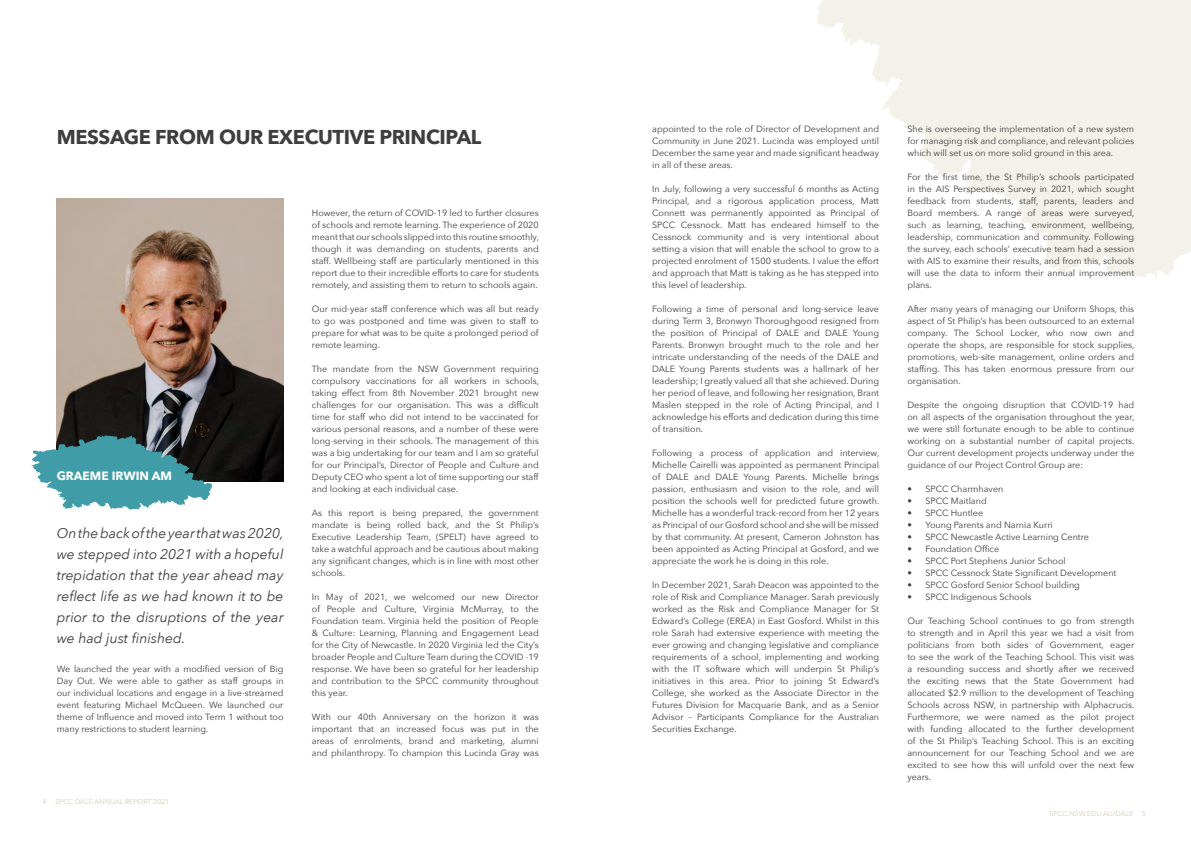
<style>
.page{position:relative;width:1191px;height:842px;background:#fff}
.page>*{position:absolute;margin:0;border:0;box-sizing:border-box;transform-origin:0 0}
.t1{font:700 20px "Avenir Next";letter-spacing:-.02em;color:#3e3e3f}
.t2{font:italic 14px/21px "Avenir Next";color:#3e3e3f;text-align:justify}
.t3{font:700 12px "Avenir Next";color:#fff}
.t4{font:9px/12px "Avenir Next";color:#3e3e3f;text-align:justify}
.t5{font:7px "Avenir Next";color:#d6cbb3}
</style>
<div class="page">
<img style="left:57px;top:198px;width:226px;height:284px">
<svg style="left:817px;top:0;width:374px;height:279px;fill:#f4f1ea"></svg>
<svg style="left:31px;top:435px;width:181px;height:75px"></svg>
<h1 class="t1" style="left:57px;top:120px;width:426px">MESSAGE FROM OUR EXECUTIVE PRINCIPAL</h1>
<p class="t4" style="left:652px;top:122px;width:228px">appointed to the role of Director of Development and Community in June 2021. Lucinda was employed until December the same year and made significant headway in all of these areas.</p>
<p class="t4" style="left:652px;top:182px;width:228px">In July, following a very successful 6 months as Acting Principal, and a rigorous application process, Matt Connett was permanently appointed as Principal of SPCC Cessnock. Matt has endeared himself to the Cessnock community and is very intentional about setting a vision that will enable the school to grow to a projected enrolment of 1500 students. I value the effort and approach that Matt is taking as he has stepped into this level of leadership.</p>
<p class="t4" style="left:652px;top:302px;width:228px">Following a time of personal and long-service leave during Term 3, Bronwyn Thoroughgood resigned from the position of Principal of DALE and DALE Young Parents. Bronwyn brought much to the role and her intricate understanding of the needs of the DALE and DALE Young Parents students was a hallmark of her leadership; I greatly valued all that she achieved. During her period of leave, and following her resignation, Brant Maslen stepped in the role of Acting Principal, and I acknowledge his efforts and dedication during this time of transition.</p>
<p class="t4" style="left:652px;top:446px;width:229px">Following a process of application and interview, Michelle Cairelli was appointed as permanent Principal of DALE and DALE Young Parents. Michelle brings passion, enthusiasm and vision to the role, and will position the schools well for predicted future growth.<br>Michelle has a wonderful track-record from her 12 years as Principal of our Gosford school and she will be missed by that community. At present, Cameron Johnston has been appointed as Acting Principal at Gosford, and we appreciate the work he is doing in this role.</p>
<p class="t4" style="left:652px;top:578px;width:228px">In December 2021, Sarah Deacon was appointed to the role of Risk and Compliance Manager. Sarah previously worked as the Risk and Compliance Manager for St Edward’s College (EREA) in East Gosford. Whilst in this role Sarah had extensive experience with meeting the ever growing and changing legislative and compliance requirements of a school, implementing and working with the IT software which will underpin St Philip’s initiatives in this area. Prior to joining St Edward’s College, she worked as the Associate Director in the Futures Division for Macquarie Bank, and as a Senior Advisor – Participants Compliance for the Australian Securities Exchange.</p>
<p class="t4" style="left:312px;top:206px;width:229px">However, the return of COVID-19 led to further closures of schools and remote learning. The experience of 2020 meant that our schools slipped into this routine smoothly, though it was demanding on students, parents and staff. Wellbeing staff are particularly mentioned in this report due to their incredible efforts to care for students remotely, and assisting them to return to schools again.</p>
<p class="t4" style="left:312px;top:302px;width:228px">Our mid-year staff conference which was all but ready to go was postponed and time was given to staff to prepare for what was to be quite a prolonged period of remote learning.</p>
<p class="t4" style="left:312px;top:362px;width:229px">The mandate from the NSW Government requiring compulsory vaccinations for all workers in schools, taking effect from 8th November 2021 brought new challenges for our organisation. This was a difficult time for staff who did not intend to be vaccinated for various personal reasons, and a number of these were long-serving in their schools. The management of this was a big undertaking for our team and I am so grateful for our Principal’s, Director of People and Culture and Deputy CEO who spent a lot of time supporting our staff and looking at each individual case.</p>
<p class="t4" style="left:312px;top:506px;width:228px">As this report is being prepared, the government mandate is being rolled back, and the St Philip’s Executive Leadership Team, (SPELT) have agreed to take a watchful approach and be cautious about making any significant changes, which is in line with most other schools.</p>
<p class="t4" style="left:312px;top:590px;width:228px">In May of 2021, we welcomed our new Director of People and Culture, Virginia McMurray, to the Foundation team. Virginia held the position of People &amp; Culture: Learning, Planning and Engagement Lead for the City of Newcastle. In 2020 Virginia led the City’s broader People and Culture Team during the COVID -19 response. We have been so grateful for her leadership and contribution to the SPCC community throughout this year.</p>
<p class="t4" style="left:312px;top:710px;width:228px">With our 40th Anniversary on the horizon it was important that an increased focus was put in the areas of enrolments, brand and marketing, alumni and philanthropy. To champion this Lucinda Gray was</p>
<h3 class="t3" style="left:57px;top:465px;width:117px">GRAEME IRWIN AM</h3>
<h2 class="t2" style="left:57px;top:522px;width:229px">On the back of the year that was 2020, we stepped into 2021 with a hopeful trepidation that the year ahead may reflect life as we had known it to be prior to the disruptions of the year we had just finished.</h2>
<p class="t4" style="left:57px;top:662px;width:228px">We launched the year with a modified version of Big Day Out. We were able to gather as staff groups in our individual locations and engage in a live-streamed event featuring Michael McQueen. We launched our theme of Influence and moved into Term 1 without too many restrictions to student learning.</p>
<p class="t5" style="left:43px;top:796px;width:128px">4 SPCC DALE ANNUAL REPORT 2021</p>
<p class="t4" style="left:907px;top:122px;width:228px">She is overseeing the implementation of a new system for managing risk and compliance, and relevant policies which will set us on more solid ground in this area.</p>
<p class="t4" style="left:907px;top:170px;width:229px">For the first time, the St Philip’s schools participated in the AIS Perspectives Survey in 2021, which sought feedback from students, staff, parents, leaders and Board members. A range of areas were surveyed, such as learning, teaching, environment, wellbeing, leadership, communication and community. Following the survey, each schools’ executive team had a session with AIS to examine their results, and from this, schools will use the data to inform their annual improvement plans.</p>
<p class="t4" style="left:907px;top:302px;width:229px">After many years of managing our Uniform Shops, this aspect of St Philip’s has been outsourced to an external company. The School Locker, who now own and operate the shops, are responsible for stock supplies, promotions, web-site management, online orders and staffing. This has taken enormous pressure from our organisation.</p>
<p class="t4" style="left:907px;top:398px;width:229px">Despite the ongoing disruption that COVID-19 had on all aspects of the organisation throughout the year, we were still fortunate enough to be able to continue working on a substantial number of capital projects.<br>Our current development projects underway under the guidance of our Project Control Group are:</p>
<p class="t4" style="left:907px;top:482px;width:97px">• SPCC Charmhaven</p>
<p class="t4" style="left:907px;top:494px;width:81px">• SPCC Maitland</p>
<p class="t4" style="left:907px;top:506px;width:77px">• SPCC Huntlee</p>
<p class="t4" style="left:907px;top:518px;width:147px">• Young Parents and Narnia Kurri</p>
<p class="t4" style="left:907px;top:530px;width:183px">• SPCC Newcastle Active Learning Centre</p>
<p class="t4" style="left:907px;top:542px;width:93px">• Foundation Office</p>
<p class="t4" style="left:907px;top:554px;width:160px">• SPCC Port Stephens Junior School</p>
<p class="t4" style="left:907px;top:566px;width:211px">• SPCC Cessnock State Significant Development</p>
<p class="t4" style="left:907px;top:578px;width:174px">• SPCC Gosford Senior School building</p>
<p class="t4" style="left:907px;top:590px;width:126px">• SPCC Indigenous Schools</p>
<p class="t4" style="left:907px;top:614px;width:229px">Our Teaching School continues to go from strength to strength and in April this year we had a visit from politicians from both sides of Government, eager to see the work of the Teaching School. This visit was a resounding success and shortly after we received the exciting news that the State Government had allocated $2.9 million to the development of Teaching Schools across NSW, in partnership with Alphacrucis.<br>Furthermore, we were named as the pilot project with funding allocated to the further development of the St Philip’s Teaching School. This is an exciting announcement for our Teaching School and we are excited to see how this will unfold over the next few years.</p>
<p class="t5" style="left:1049px;top:808px;width:85px">SPCC.NSW.EDU.AU/DALE</p>
<p class="t5" style="left:1141px;top:808px;width:6px">5</p>
</div>
